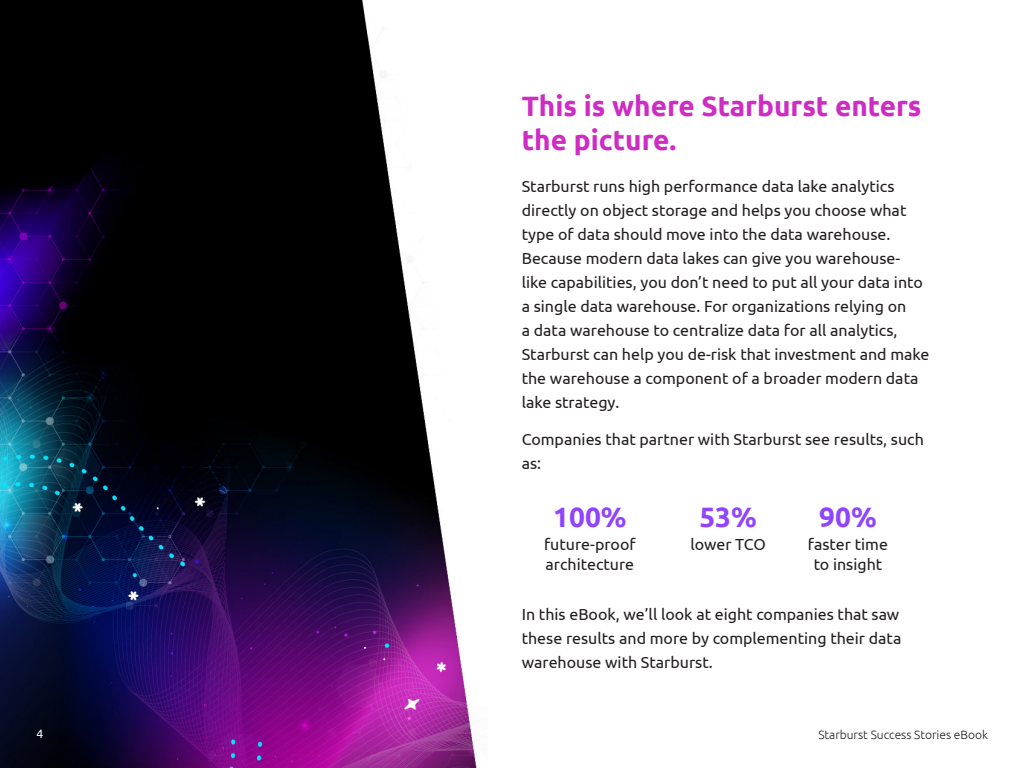
<style>
.page{position:relative;width:1024px;height:768px;background:#fff}
.page>*{position:absolute;margin:0;border:0;box-sizing:border-box;transform-origin:0 0}
._20pt_Size_Align__Allura{font:700 28px/33.6px "Ubuntu";color:#ce2cc3}
.t1{font:700 28px "Ubuntu";color:#9044ff}
.t2{font:16px/24px "Ubuntu";color:#231f20}
.t3{font:300 12px "Ubuntu";color:#231f20}
.t4{font:12px "Ubuntu";color:#fff}
</style>
<div class="page">
<img style="left:0;top:0;width:477px;height:768px">
<p class="_20pt_Size_Align__Allura" style="left:522px;top:89px;width:401px">This is where Starburst enters the picture.</p>
<p class="t2" style="left:522px;top:173px;width:409px">Starburst runs high performance data lake analytics directly on object storage and helps you choose what type of data should move into the data warehouse.<br>Because modern data lakes can give you warehouse&shy;like capabilities, you don’t need to put all your data into a single data warehouse. For organizations relying on<br>a data warehouse to centralize data for all analytics, Starburst can help you de-risk that investment and make the warehouse a component of a broader modern data lake strategy.</p>
<p class="t2" style="left:522px;top:427px;width:403px">Companies that partner with Starburst see results, such as:</p>
<p class="t1" style="left:553px;top:499px;width:75px">100%</p>
<p class="t2" style="left:544px;top:534px;width:93px;line-height:19.2px">future-proof architecture</p>
<p class="t1" style="left:699px;top:499px;width:59px">53%</p>
<p class="t2" style="left:690px;top:532px;width:77px">lower TCO</p>
<p class="t1" style="left:819px;top:499px;width:59px">90%</p>
<p class="t2" style="left:808px;top:532px;width:81px">faster time</p>
<p class="t2" style="left:814px;top:551px;width:70px">to insight</p>
<p class="t2" style="left:522px;top:601px;width:381px">In this eBook, we’ll look at eight companies that saw these results and more by complementing their data warehouse with Starburst.</p>
<p class="t4" style="left:36px;top:726px;width:8px">4</p>
<p class="t3" style="left:818px;top:727px;width:171px">Starburst Success Stories eBook</p>
</div>
